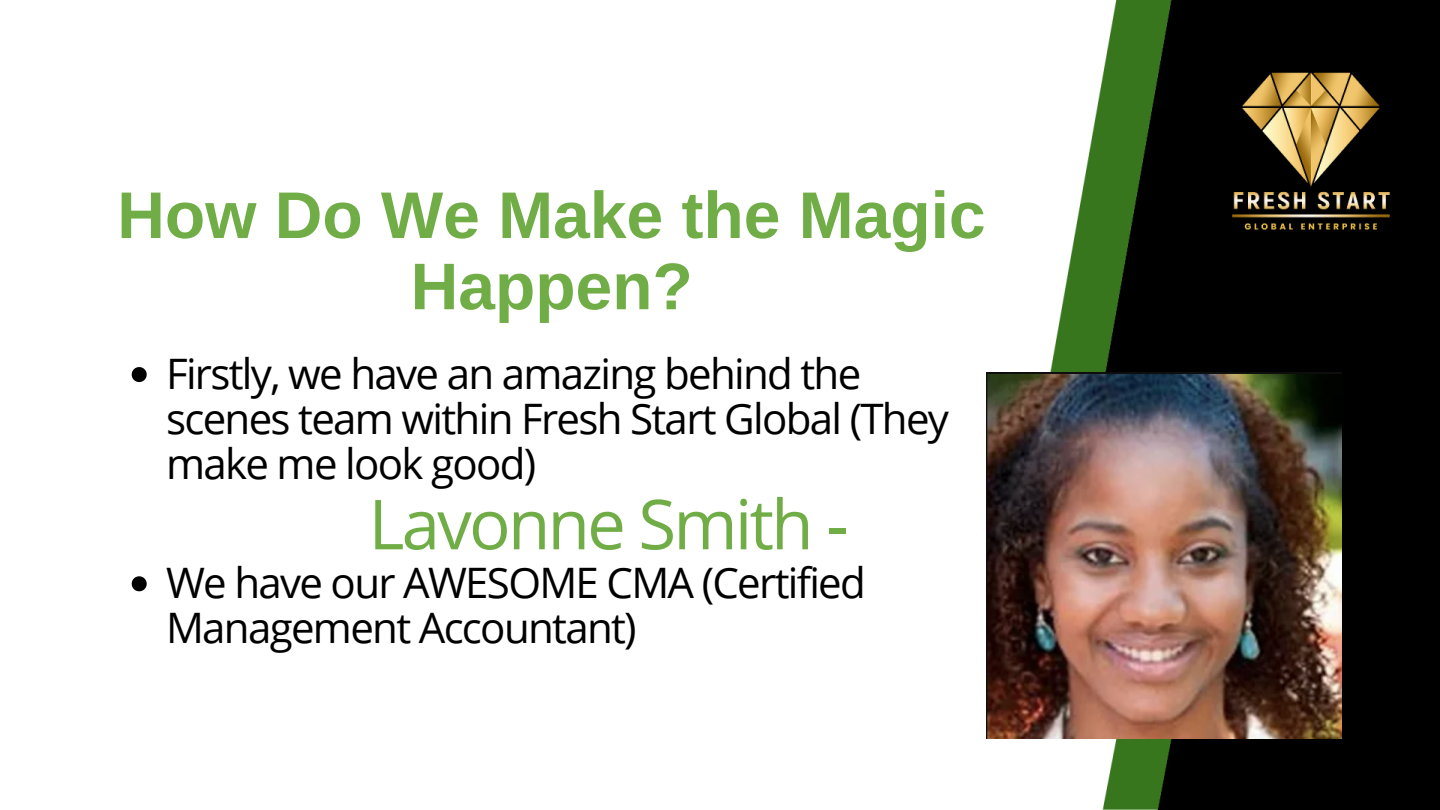
<style>
.page{position:relative;width:1440px;height:810px;background:#fff}
.page>*{position:absolute;margin:0;border:0;box-sizing:border-box;transform-origin:0 0}
.t1{font:69px "Open Sans";letter-spacing:-.04em;color:#70ad47}
.t2{font:700 66px/71.2px "Arimo";color:#70ad47;text-align:center}
.t3{font:42px/45px "Open Sans";letter-spacing:-.04em;color:#000}
</style>
<div class="page">
<img style="left:131px;top:0;width:1309px;height:810px">
<svg style="left:132px;top:367px;width:15px;height:15px"></svg>
<svg style="left:132px;top:576px;width:15px;height:15px"></svg>
<img style="left:986px;top:373px;width:356px;height:366px">
<h2 class="t2" style="left:117px;top:180px;width:870px">How Do We Make the Magic<br>Happen?</h2>
<p class="t3" style="left:166px;top:350px;width:785px">Firstly, we have an amazing behind the scenes team within Fresh Start Global (They make me look good)</p>
<h1 class="t1" style="left:369px;top:476px;width:481px">Lavonne Smith -</h1>
<p class="t3" style="left:166px;top:559px;width:701px">We have our AWESOME CMA (Certified<br>Management Accountant)</p>
</div>
